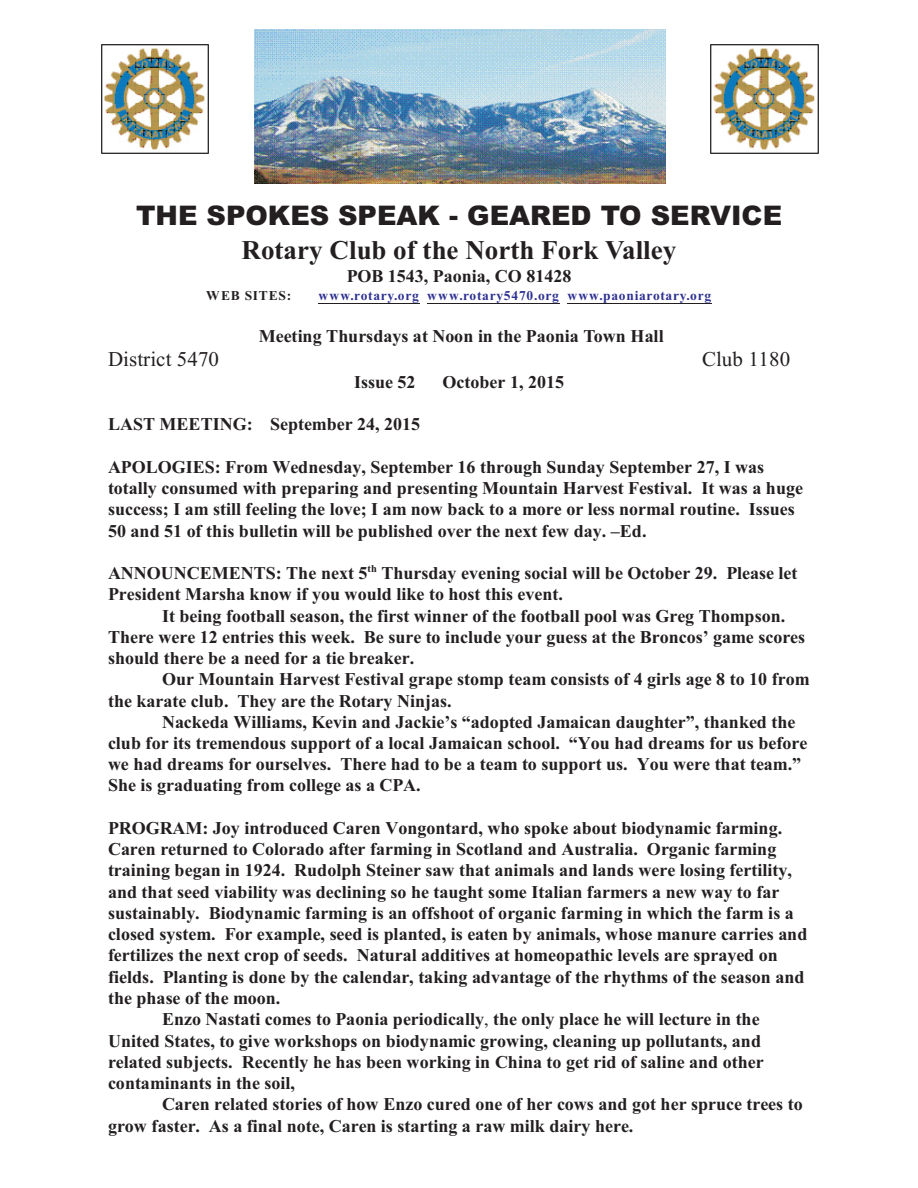
<style>
.page{position:relative;width:918px;height:1188px;background:#fff}
.page>*{position:absolute;margin:0;border:0;box-sizing:border-box;transform-origin:0 0}
.t1{font:900 27px "Arial";letter-spacing:.005em;color:#231f20}
.t2{font:700 27px "Times New Roman";letter-spacing:.005em;color:#231f20}
.t3{font:21px "Times New Roman";letter-spacing:.01em;color:#231f20}
.t4{font:700 18px/21.3px "Times New Roman";color:#231f20}
.t5{font:700 13.5px "Times New Roman";letter-spacing:.055em;color:#2e3092}
.t6{font:700 13.5px "Times New Roman";letter-spacing:.065em;color:#231f20}
.t7{font:700 10.5px "Times New Roman";color:#231f20}
.s1{font-weight:400}
</style>
<div class="page">
<img style="left:255px;top:29px;width:411px;height:155px">
<img style="left:101px;top:44px;width:108px;height:110px">
<hr style="left:318px;top:303px;width:102px;height:1px;background:#231f20">
<hr style="left:427px;top:303px;width:133px;height:1px;background:#231f20">
<hr style="left:567px;top:303px;width:145px;height:1px;background:#231f20">
<img style="left:710px;top:44px;width:109px;height:110px">
<h1 class="t1" style="left:136px;top:205px;width:648px">THE SPOKES SPEAK - GEARED TO SERVICE</h1>
<h1 class="t2" style="left:242px;top:241px;width:436px">Rotary Club of the North Fork Valley</h1>
<p class="t4" style="left:347px;top:267px;width:226px">POB 1543, Paonia, CO 81428</p>
<p class="t6" style="left:206px;top:291px;width:87px">WEB SITES:</p>
<p class="t5" style="left:318px;top:291px;width:394px">www.rotary.org www.rotary5470.org www.paoniarotary.org</p>
<p class="t4" style="left:259px;top:327px;width:406px">Meeting Thursdays at Noon in the Paonia Town Hall</p>
<p class="t3" style="left:108px;top:351px;width:113px">District 5470</p>
<p class="t3" style="left:702px;top:351px;width:90px">Club 1180</p>
<p class="t4" style="left:354px;top:373px;width:63px">Issue 52</p>
<p class="t4" style="left:443px;top:373px;width:123px">October 1, 2015</p>
<p class="t4" style="left:108px;top:416px;width:314px">LAST MEETING: September 24, 2015</p>
<p class="t4" style="left:108px;top:458px;width:697px">APOLOGIES: From Wednesday, September 16 through Sunday September 27, I was totally consumed with preparing and presenting Mountain Harvest Festival. It was a huge success; I am still feeling the love; I am now back to a more or less normal routine. Issues 50 and 51 of this bulletin will be published over the next few day. –Ed.</p>
<p class="t4" style="left:108px;top:564px;width:691px">ANNOUNCEMENTS: The next 5 Thursday evening social will be October 29. Please let</p>
<p class="t7" style="left:367px;top:565px;width:11px">th</p>
<p class="t4" style="left:108px;top:586px;width:457px">President Marsha know if you would like to host this event.</p>
<p class="t4" style="left:162px;top:607px;width:625px">It being football season, the first winner of the football pool was Greg Thompson.</p>
<p class="t4" style="left:108px;top:628px;width:699px">There were 12 entries this week. Be sure to include your guess at the Broncos’ game scores</p>
<p class="t4" style="left:108px;top:649px;width:308px">should there be a need for a tie breaker.</p>
<p class="t4" style="left:162px;top:670px;width:649px">Our Mountain Harvest Festival grape stomp team consists of 4 girls age 8 to 10 from</p>
<p class="t4" style="left:108px;top:692px;width:345px">the karate club. They are the Rotary Ninjas.</p>
<p class="t4" style="left:162px;top:713px;width:635px">Nackeda Williams, Kevin and Jackie’s “adopted Jamaican daughter”, thanked the</p>
<p class="t4" style="left:108px;top:734px;width:701px">club for its tremendous support of a local Jamaican school. “You had dreams for us before</p>
<p class="t4" style="left:108px;top:755px;width:695px">we had dreams for ourselves. There had to be a team to support us. You were that team.”</p>
<p class="t4" style="left:108px;top:777px;width:314px">She is graduating from college as a CPA.</p>
<p class="t4" style="left:108px;top:819px;width:676px">PROGRAM: Joy introduced Caren Vongontard, who spoke about biodynamic farming.</p>
<p class="t4" style="left:108px;top:840px;width:670px">Caren returned to Colorado after farming in Scotland and Australia. Organic farming</p>
<p class="t4" style="left:108px;top:862px;width:686px">training began in 1924. Rudolph Steiner saw that animals and lands were losing fertility,</p>
<p class="t4" style="left:108px;top:883px;width:673px">and that seed viability was declining so he taught some Italian farmers a new way to far</p>
<p class="t4" style="left:108px;top:904px;width:687px">sustainably. Biodynamic farming is an offshoot of organic farming in which the farm is a</p>
<p class="t4" style="left:108px;top:925px;width:701px">closed system. For example, seed is planted, is eaten by animals, whose manure carries and</p>
<p class="t4" style="left:108px;top:947px;width:671px">fertilizes the next crop of seeds. Natural additives at homeopathic levels are sprayed on</p>
<p class="t4" style="left:108px;top:968px;width:698px">fields. Planting is done by the calendar, taking advantage of the rhythms of the season and</p>
<p class="t4" style="left:108px;top:989px;width:174px">the phase of the moon.</p>
<p class="t4" style="left:162px;top:1010px;width:599px">Enzo Nastati comes to Paonia periodically<span class="s1">,</span> the only place he will lecture in the</p>
<p class="t4" style="left:108px;top:1032px;width:655px">United States, to give workshops on biodynamic growing, cleaning up pollutants, and</p>
<p class="t4" style="left:108px;top:1053px;width:657px">related subjects. Recently he has been working in China to get rid of saline and other</p>
<p class="t4" style="left:108px;top:1074px;width:189px">contaminants in the soil,</p>
<p class="t4" style="left:162px;top:1096px;width:642px">Caren related stories of how Enzo cured one of her cows and got her spruce trees to</p>
<p class="t4" style="left:108px;top:1117px;width:527px">grow faster. As a final note, Caren is starting a raw milk dairy here.</p>
</div>
